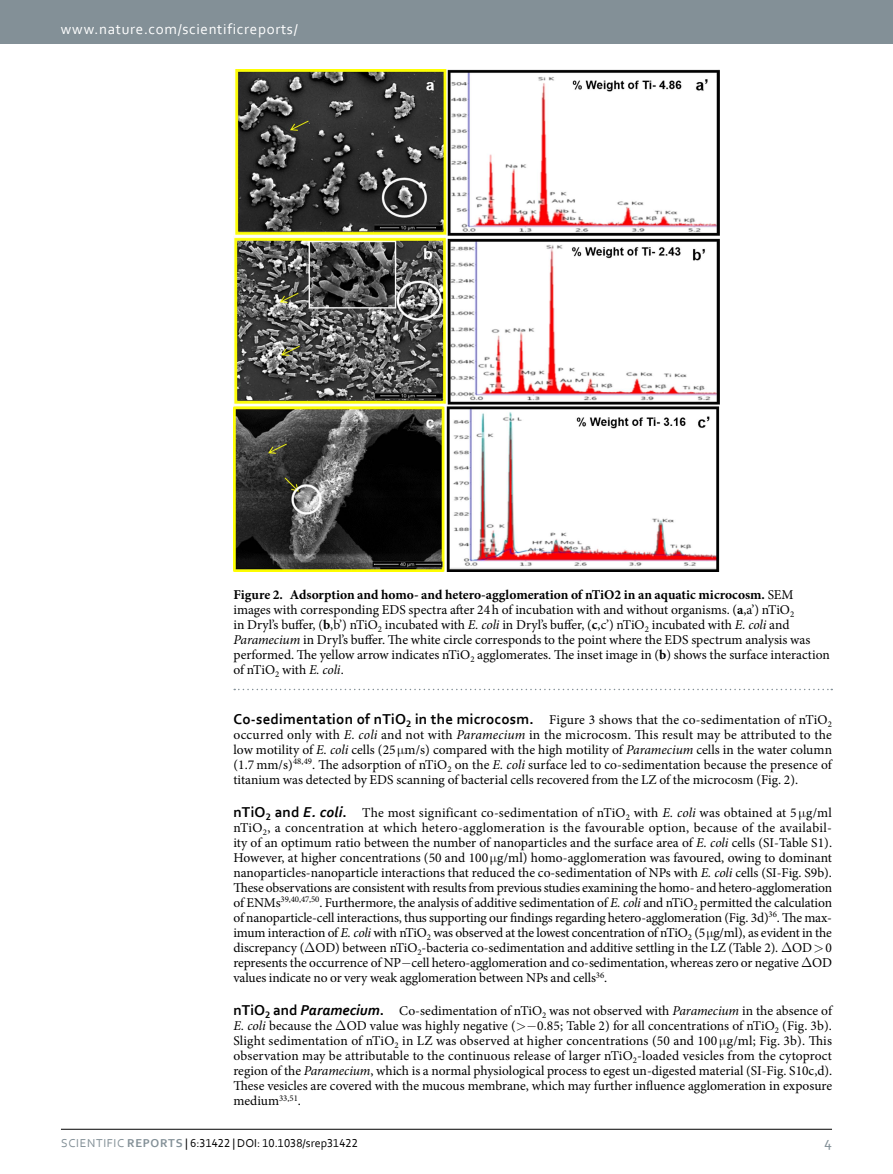
<style>
.page{position:relative;width:893px;height:1174px;background:#fff}
.page>*{position:absolute;margin:0;border:0;box-sizing:border-box;transform-origin:0 0}
.t1{font:15px "Corbel";letter-spacing:.045em;color:#fff}
.t2{font:15px "Corbel";color:#839097}
.t3{font:13.5px/15px "Minion Pro";color:#000;text-align:justify}
.t4{font:12px "Corbel";color:#000}
.s1{font-weight:700}
.s2{font-style:italic}
.s3{font-family:"Corbel";font-weight:700;font-size:15px}
.s4{font-family:"Corbel";font-weight:700;font-style:italic;font-size:15px}
.s5{color:#839097}
.s6{font-weight:700;color:#839097}
</style>
<div class="page">
<div style="left:0;top:0;width:893px;height:43px;background:#839097"></div>
<hr style="left:61px;top:1129px;width:771px;height:1px;background:#000">
<img style="left:233px;top:70px;width:486px;height:501px">
<svg style="left:234px;top:688px;width:598px;height:2px"></svg>
<p class="t1" style="left:61px;top:19px;width:238px">www.nature.com/scientificreports/</p>
<p class="t3" style="left:233px;top:587px;width:598px;text-align:left"><span class="s1">Figure 2. Adsorption and homo- and hetero-agglomeration of nTiO2 in an aquatic microcosm.</span> SEM images with corresponding EDS spectra after 24h of incubation with and without organisms. (<span class="s1">a</span>,a’) nTiO<sub>2<br></sub>in Dryl’s buffer, (<span class="s1">b</span>,b’) nTiO<sub>2</sub> incubated with <span class="s2">E. coli</span> in Dryl’s buffer, (<span class="s1">c</span>,c’) nTiO<sub>2</sub> incubated with <span class="s2">E. coli</span> and <span class="s2">Paramecium</span> in Dryl’s buffer. The white circle corresponds to the point where the EDS spectrum analysis was performed. The yellow arrow indicates nTiO<sub>2</sub> agglomerates. The inset image in (<span class="s1">b</span>) shows the surface interaction of nTiO<sub>2</sub> with <span class="s2">E. coli</span>.</p>
<p class="t3" style="left:233px;top:712px;width:600px"><span class="s3">Co-sedimentation of nTiO</span><sub>2</sub> <span class="s3">in the microcosm.</span> Figure 3 shows that the co-sedimentation of nTiO<sub>2 </sub>occurred only with <span class="s2">E. coli</span> and not with <span class="s2">Paramecium</span> in the microcosm. This result may be attributed to the low motility of <span class="s2">E. coli</span> cells (25 m/s) compared with the high motility of <span class="s2">Paramecium</span> cells in the water column (1.7 mm/s)<sup>48,49</sup>. The adsorption of nTiO<sub>2</sub> on the <span class="s2">E. coli</span> surface led to co-sedimentation because the presence of titanium was detected by EDS scanning of bacterial cells recovered from the LZ of the microcosm (Fig. 2).</p>
<p class="t3" style="left:233px;top:805px;width:600px"><span class="s3">nTiO</span><sub>2</sub> <span class="s3">and</span> <span class="s4">E. coli</span><span class="s3">.</span> The most significant co-sedimentation of nTiO<sub>2</sub> with <span class="s2">E. coli</span> was obtained at 5 g/ml nTiO<sub>2</sub>, a concentration at which hetero-agglomeration is the favourable option, because of the availabil&shy;ity of an optimum ratio between the number of nanoparticles and the surface area of <span class="s2">E. coli</span> cells (SI-Table S1).<br>However, at higher concentrations (50 and 100 g/ml) homo-agglomeration was favoured, owing to dominant nanoparticles-nanoparticle interactions that reduced the co-sedimentation of NPs with <span class="s2">E. coli</span> cells (SI-Fig. S9b).<br>These observations are consistent with results from previous studies examining the homo- and hetero-agglomeration of ENMs<sup>39,40,47,50</sup>. Furthermore, the analysis of additive sedimentation of <span class="s2">E. coli</span> and nTiO<sub>2</sub> permitted the calculation of nanoparticle-cell interactions, thus supporting our findings regarding hetero-agglomeration (Fig. 3d)<sup>36</sup>. The max&shy;imum interaction of <span class="s2">E. coli</span> with nTiO<sub>2</sub> was observed at the lowest concentration of nTiO<sub>2</sub> (5 g/ml), as evident in the discrepancy ( OD) between nTiO<sub>2</sub>-bacteria co-sedimentation and additive settling in the LZ (Table 2). OD 0 represents the occurrence of NP−cell hetero-agglomeration and co-sedimentation, whereas zero or negative OD values indicate no or very weak agglomeration between NPs and cells<sup>36</sup>.</p>
<p class="t3" style="left:233px;top:1003px;width:600px"><span class="s3">nTiO</span><sub>2</sub> <span class="s3">and</span> <span class="s4">Paramecium</span><span class="s3">.</span> Co-sedimentation of nTiO<sub>2</sub> was not observed with <span class="s2">Paramecium</span> in the absence of <span class="s2">E. coli</span> because the OD value was highly negative ( −0.85; Table 2) for all concentrations of nTiO<sub>2</sub> (Fig. 3b).<br>Slight sedimentation of nTiO<sub>2</sub> in LZ was observed at higher concentrations (50 and 100 g/ml; Fig. 3b). This observation may be attributable to the continuous release of larger nTiO<sub>2</sub>-loaded vesicles from the cytoproct region of the <span class="s2">Paramecium</span>, which is a normal physiological process to egest un-digested material (SI-Fig. S10c,d).<br>These vesicles are covered with the mucous membrane, which may further influence agglomeration in exposure medium<sup>33,51</sup>.</p>
<p class="t4" style="left:61px;top:1135px;width:298px"><span class="s5">Scientific</span> <span class="s6">Reports</span> | 6:31422 | DOI: 10.1038/srep31422</p>
<p class="t2" style="left:824px;top:1132px;width:9px">4</p>
</div>
